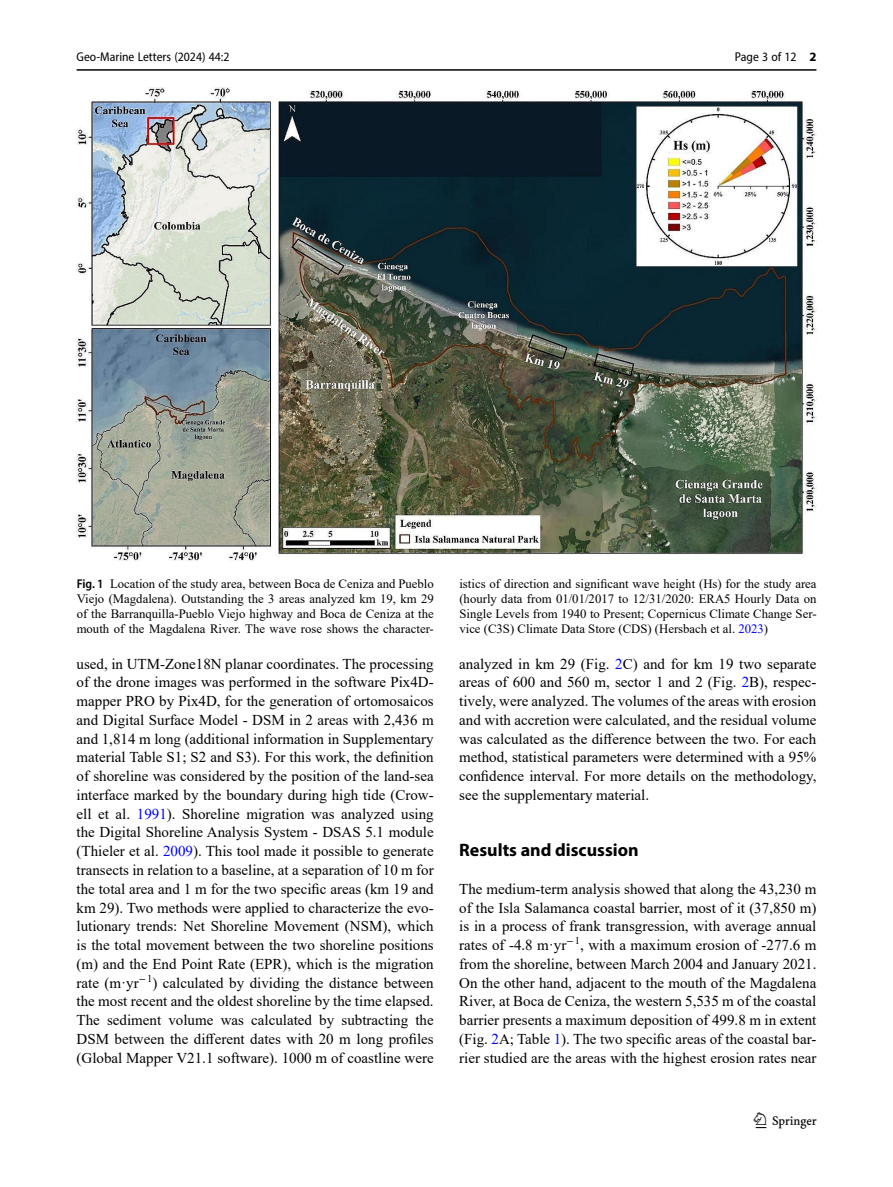
<style>
.page{position:relative;width:893px;height:1187px;background:#fff}
.page>*{position:absolute;margin:0;border:0;box-sizing:border-box;transform-origin:0 0}
.t1{font:22.5px "Springnew";color:#000}
.Head_1{font:700 18px "Myriad Pro";color:#000}
.Body_Text{font:15px/18.8px "Times New Roman";color:#000;text-align:justify}
.Figure_Caption{font:12.75px/15px "Times New Roman";color:#000;text-align:justify}
.t2{font:semi-condensed 12.75px "Myriad Pro";color:#000}
.s1{font-weight:700;font-stretch:normal}
.s2{font-family:"Myriad Pro";font-weight:600;font-stretch:semi-condensed}
.s3{color:#00f}
</style>
<div class="page">
<hr style="left:77px;top:69px;width:739px;height:2px;background:#000">
<img style="left:77px;top:87px;width:740px;height:474px">
<p class="t2" style="left:77px;top:49px;width:155px">Geo-Marine Letters (2024) 44:2</p>
<p class="t2" style="left:735px;top:49px;width:83px">Page 3 of 12 <span class="s1">2</span></p>
<p class="Figure_Caption" style="left:77px;top:575px;width:359px"><span class="s2">Fig. 1</span> Location of the study area, between Boca de Ceniza and Pueblo Viejo (Magdalena). Outstanding the 3 areas analyzed km 19, km 29 of the Barranquilla-Pueblo Viejo highway and Boca de Ceniza at the mouth of the Magdalena River. The wave rose shows the character-</p>
<p class="Figure_Caption" style="left:459px;top:575px;width:359px">istics of direction and significant wave height (Hs) for the study area (hourly data from 01/01/2017 to 12/31/2020: ERA5 Hourly Data on Single Levels from 1940 to Present; Copernicus Climate Change Ser&shy;vice (C3S) Climate Data Store (CDS) (Hersbach et al. <span class="s3">2023</span>)</p>
<p class="Body_Text" style="left:77px;top:653px;width:359px">used, in UTM-Zone18N planar coordinates. The processing of the drone images was performed in the software Pix4D&shy;mapper PRO by Pix4D, for the generation of ortomosaicos and Digital Surface Model - DSM in 2 areas with 2,436 m and 1,814 m long (additional information in Supplementary material Table S1; S2 and S3). For this work, the definition of shoreline was considered by the position of the land-sea interface marked by the boundary during high tide (Crow&shy;ell et al. <span class="s3">1991</span>). Shoreline migration was analyzed using the Digital Shoreline Analysis System - DSAS 5.1 module (Thieler et al. <span class="s3">2009</span>). This tool made it possible to generate transects in relation to a baseline, at a separation of 10 m for the total area and 1 m for the two specific areas (km 19 and km 29). Two methods were applied to characterize the evo&shy;lutionary trends: Net Shoreline Movement (NSM), which is the total movement between the two shoreline positions (m) and the End Point Rate (EPR), which is the migration rate (m·yr<sup>−</sup><sup>1</sup>) calculated by dividing the distance between the most recent and the oldest shoreline by the time elapsed.<br>The sediment volume was calculated by subtracting the DSM between the different dates with 20 m long profiles (Global Mapper V21.1 software). 1000 m of coastline were</p>
<p class="Body_Text" style="left:459px;top:653px;width:359px">analyzed in km 29 (Fig. <span class="s3">2</span>C) and for km 19 two separate areas of 600 and 560 m, sector 1 and 2 (Fig. <span class="s3">2</span>B), respec&shy;tively, were analyzed. The volumes of the areas with erosion and with accretion were calculated, and the residual volume was calculated as the difference between the two. For each method, statistical parameters were determined with a 95% confidence interval. For more details on the methodology, see the supplementary material.</p>
<p class="Head_1" style="left:459px;top:838px;width:181px">Results and discussion</p>
<p class="Body_Text" style="left:459px;top:878px;width:359px">The medium-term analysis showed that along the 43,230 m of the Isla Salamanca coastal barrier, most of it (37,850 m) is in a process of frank transgression, with average annual rates of -4.8 m·yr<sup>−</sup><sup>1</sup>, with a maximum erosion of -277.6 m from the shoreline, between March 2004 and January 2021.<br>On the other hand, adjacent to the mouth of the Magdalena River, at Boca de Ceniza, the western 5,535 m of the coastal barrier presents a maximum deposition of 499.8 m in extent (Fig. <span class="s3">2</span>A; Table <span class="s3">1</span>). The two specific areas of the coastal bar&shy;rier studied are the areas with the highest erosion rates near</p>
<h1 class="t1" style="left:756px;top:1107px;width:63px">1 3</h1>
</div>
